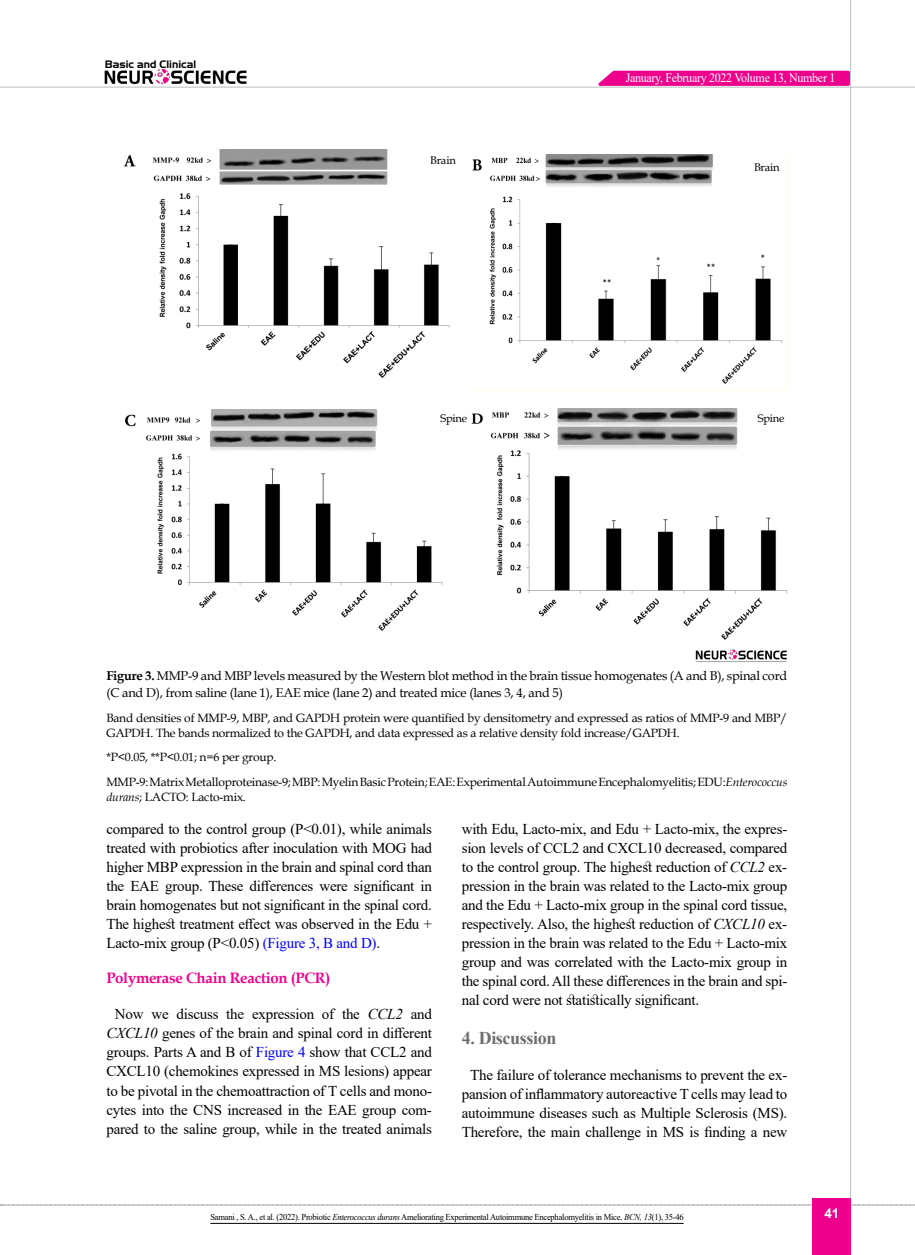
<style>
.page{position:relative;width:915px;height:1255px;background:#fff}
.page>*{position:absolute;margin:0;border:0;box-sizing:border-box;transform-origin:0 0}
.t1{font:700 18px "Times New Roman";letter-spacing:-.02em;color:#6d6e71}
.t2{font:15px/19px "Times New Roman";letter-spacing:-.015em;color:#000;text-align:justify}
.t3{font:700 15px "Book Antiqua";letter-spacing:-.02em;color:#ec008c}
.t4{font:700 13.5px "Arial";color:#fff}
.t5{font:12.75px/16.5px "Book Antiqua";letter-spacing:-.015em;color:#000}
.t6{font:12.75px "Times New Roman";letter-spacing:-.025em;color:#fff;scale:.94 1}
.t7{font:12px/15px "Book Antiqua";letter-spacing:-.015em;color:#000}
.t8{font:11.1px "Book Antiqua";letter-spacing:-.015em;color:#000}
.t9{font:10.5px "Aero Regular SWFTE";color:#000}
.t10{font:9px "Times New Roman";letter-spacing:-.03em;color:#000;scale:.95 1}
.s1{font-weight:700}
.s2{font-style:italic}
.s3{color:#00f}
</style>
<div class="page">
<svg style="left:1px;top:1204px;width:914px;height:1px"></svg>
<hr style="left:849px;top:0;width:1px;height:1254px;background:#c2c4c6">
<hr style="left:0;top:87px;width:914px;height:1px;background:#c2c4c6">
<img style="left:104px;top:69px;width:143px;height:16px">
<div style="left:812px;top:1198px;width:38px;height:56px;background:#ec008c"></div>
<svg style="left:591px;top:69px;width:260px;height:18px;background:#ee32a2"></svg>
<img style="left:124px;top:149px;width:326px;height:229px">
<img style="left:470px;top:154px;width:317px;height:236px">
<img style="left:125px;top:408px;width:662px;height:232px">
<img style="left:695px;top:649px;width:92px;height:13px">
<hr style="left:210px;top:1222px;width:473px;height:1px;background:#000">
<p class="t9" style="left:105px;top:58px;width:93px">Basic and Clinical</p>
<p class="t8" style="left:430px;top:152px;width:27px">Brain</p>
<p class="t6" style="left:625px;top:69px;width:224px">January, February 2022 Volume 13, Number 1</p>
<p class="t8" style="left:753px;top:160px;width:27px">Brain</p>
<p class="t8" style="left:440px;top:410px;width:28px">Spine</p>
<p class="t8" style="left:757px;top:410px;width:28px">Spine</p>
<p class="t5" style="left:106px;top:667px;width:682px"><span class="s1">Figure 3.</span> MMP-9 and MBP levels measured by the Western blot method in the brain tissue homogenates (A and B), spinal cord (C and D), from saline (lane 1), EAE mice (lane 2) and treated mice (lanes 3, 4, and 5)</p>
<p class="t7" style="left:106px;top:709px;width:682px">Band densities of MMP-9, MBP, and GAPDH protein were quantified by densitometry and expressed as ratios of MMP-9 and MBP/<br>GAPDH. The bands normalized to the GAPDH, and data expressed as a relative density fold increase/GAPDH.</p>
<p class="t7" style="left:106px;top:744px;width:682px;line-height:24.8px">*P&lt;0.05, **P&lt;0.01; n=6 per group.<br>MMP-9: Matrix Metalloproteinase-9; MBP: Myelin Basic Protein; EAE: Experimental Autoimmune Encephalomyelitis; EDU:<span class="s2">Enterococcus</span></p>
<p class="t7" style="left:106px;top:789px;width:141px"><span class="s2">durans</span>; LACTO: Lacto-mix.</p>
<p class="t2" style="left:106px;top:818px;width:327px">compared to the control group (P&lt;0.01), while animals treated with probiotics after inoculation with MOG had higher MBP expression in the brain and spinal cord than the EAE group. These differences were significant in brain homogenates but not significant in the spinal cord.<br>The highest treatment effect was observed in the Edu + Lacto-mix group (P&lt;0.05) <span class="s3">(Figure 3, B and D)</span>.</p>
<p class="t3" style="left:106px;top:967px;width:225px">Polymerase Chain Reaction (PCR)</p>
<p class="t2" style="left:106px;top:1004px;width:327px;text-align:center">Now we discuss the expression of the <span class="s2">CCL2</span> and <span class="s2">CXCL10</span> genes of the brain and spinal cord in different groups. Parts A and B of <span class="s3">Figure 4</span> show that CCL2 and CXCL10 (chemokines expressed in MS lesions) appear to be pivotal in the chemoattraction of T cells and mono&shy;cytes into the CNS increased in the EAE group com&shy;pared to the saline group, while in the treated animals</p>
<p class="t2" style="left:461px;top:818px;width:327px">with Edu, Lacto-mix, and Edu + Lacto-mix, the expres&shy;sion levels of CCL2 and CXCL10 decreased, compared to the control group. The highest reduction of <span class="s2">CCL2</span> ex&shy;pression in the brain was related to the Lacto-mix group and the Edu + Lacto-mix group in the spinal cord tissue, respectively. Also, the highest reduction of <span class="s2">CXCL10</span> ex&shy;pression in the brain was related to the Edu + Lacto-mix group and was correlated with the Lacto-mix group in the spinal cord. All these differences in the brain and spi&shy;nal cord were not statistically significant.</p>
<p class="t1" style="left:461px;top:1024px;width:96px">4. Discussion</p>
<p class="t2" style="left:461px;top:1064px;width:327px;text-align:center">The failure of tolerance mechanisms to prevent the ex&shy;pansion of inflammatory autoreactive T cells may lead to autoimmune diseases such as Multiple Sclerosis (MS).<br>Therefore, the main challenge in MS is finding a new</p>
<p class="t10" style="left:210px;top:1210px;width:499px">Samani , S. A., et al. (2022). Probiotic <span class="s2">Enterococcus durans</span> Ameliorating Experimental Autoimmune Encephalomyelitis in Mice. <span class="s2">BCN, 13</span>(1), 35-46</p>
<p class="t4" style="left:824px;top:1203px;width:17px">41</p>
</div>
